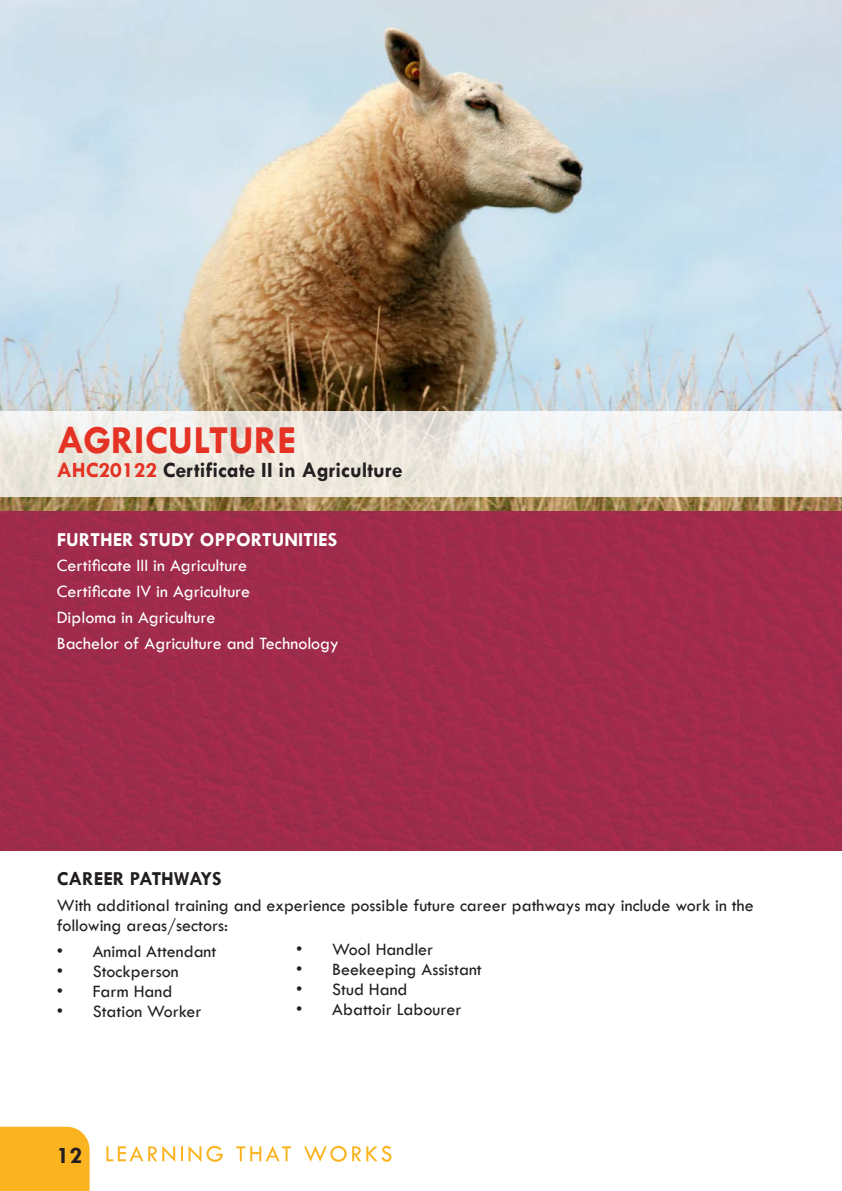
<style>
.page{position:relative;width:842px;height:1191px;background:#fff}
.page>*{position:absolute;margin:0;border:0;box-sizing:border-box;transform-origin:0 0}
.t1{font:700 40px "Tw Cen";color:#e43224}
.t2{font:700 24px "Tw Cen";color:#231f20}
.t3{font:700 22px "Tw Cen";color:#231f20}
.t4{font:700 20px "Tw Cen";color:#fff}
.t5{font:700 20px "Tw Cen";color:#231f20}
.Body_Copy_Heavy_Reve{font:18px "Tw Cen";color:#231f20}
.Body_Copy_Heavy{font:18px "Tw Cen";color:#fff}
.s1{color:#e43224}
</style>
<div class="page">
<svg style="left:106px;top:1146px;width:69px;height:16px"></svg>
<svg style="left:181px;top:1146px;width:2px;height:15px"></svg>
<svg style="left:189px;top:1145px;width:34px;height:17px"></svg>
<svg style="left:236px;top:1146px;width:55px;height:15px"></svg>
<svg style="left:304px;top:1145px;width:87px;height:16px"></svg>
<div style="left:0;top:1126px;width:90px;height:65px;background:#fbb320"></div>
<img style="left:0;top:0;width:842px;height:850px">
<svg style="left:0;top:411px;width:842px;height:85px;fill:#f0ebe1"></svg>
<p class="t1" style="left:57px;top:416px;width:241px">AGRICULTURE</p>
<p class="t3" style="left:57px;top:456px;width:348px"><span class="s1">AHC20122</span> Certificate II in Agriculture</p>
<p class="t4" style="left:57px;top:527px;width:282px">FURTHER STUDY OPPORTUNITIES</p>
<p class="Body_Copy_Heavy" style="left:57px;top:555px;width:192px">Certificate III in Agriculture</p>
<p class="Body_Copy_Heavy" style="left:57px;top:580px;width:195px">Certificate IV in Agriculture</p>
<p class="Body_Copy_Heavy" style="left:57px;top:606px;width:160px">Diploma in Agriculture</p>
<p class="Body_Copy_Heavy" style="left:57px;top:632px;width:284px">Bachelor of Agriculture and Technology</p>
<p class="t5" style="left:57px;top:867px;width:167px">CAREER PATHWAYS</p>
<p class="Body_Copy_Heavy_Reve" style="left:57px;top:894px;width:698px">With additional training and experience possible future career pathways may include work in the</p>
<p class="Body_Copy_Heavy_Reve" style="left:57px;top:914px;width:173px">following areas/sectors:</p>
<p class="Body_Copy_Heavy_Reve" style="left:57px;top:940px;width:161px">• Animal Attendant</p>
<p class="Body_Copy_Heavy_Reve" style="left:57px;top:960px;width:123px">• Stockperson</p>
<p class="Body_Copy_Heavy_Reve" style="left:57px;top:980px;width:117px">• Farm Hand</p>
<p class="Body_Copy_Heavy_Reve" style="left:57px;top:1000px;width:146px">• Station Worker</p>
<p class="Body_Copy_Heavy_Reve" style="left:296px;top:938px;width:139px">• Wool Handler</p>
<p class="Body_Copy_Heavy_Reve" style="left:296px;top:958px;width:187px">• Beekeeping Assistant</p>
<p class="Body_Copy_Heavy_Reve" style="left:296px;top:978px;width:113px">• Stud Hand</p>
<p class="Body_Copy_Heavy_Reve" style="left:296px;top:998px;width:167px">• Abattoir Labourer</p>
<p class="t2" style="left:57px;top:1140px;width:27px">12</p>
</div>
